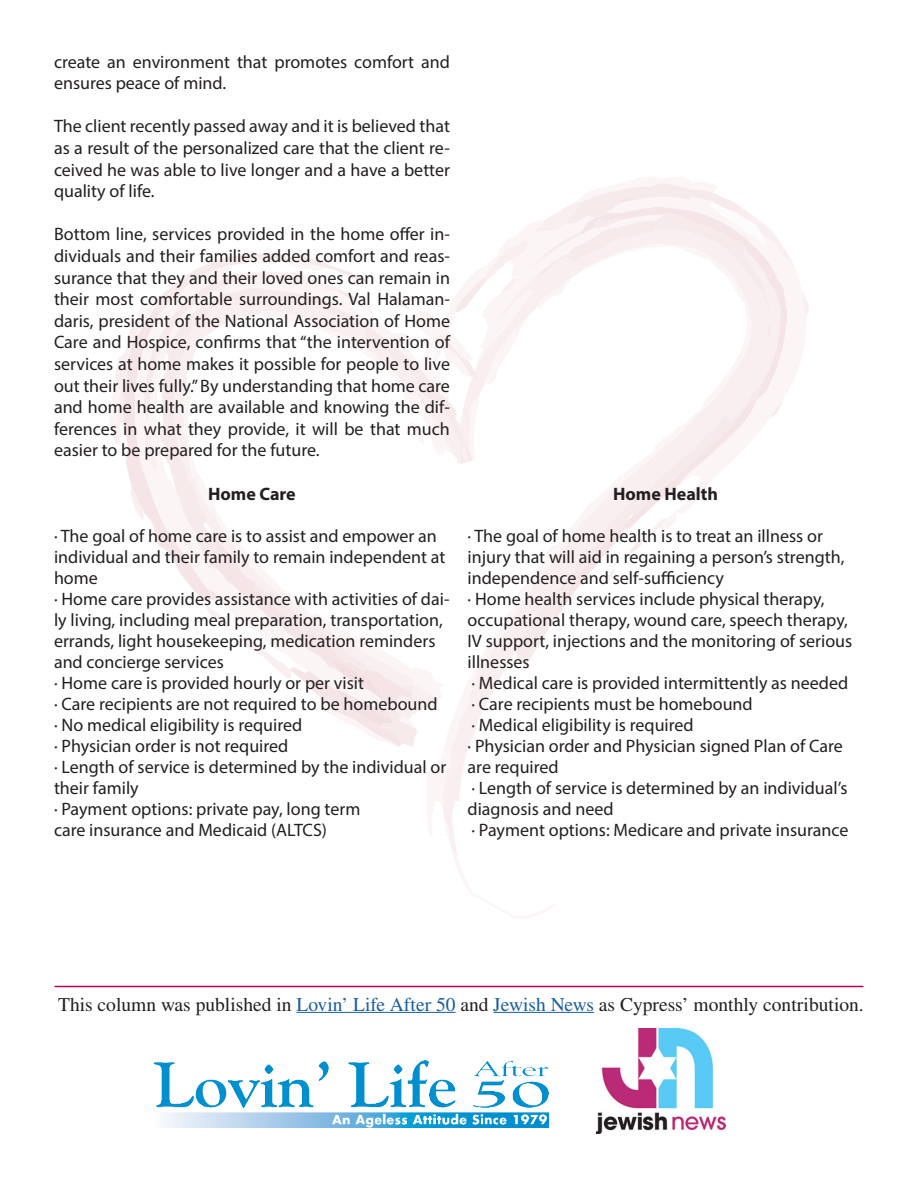
<style>
.page{position:relative;width:918px;height:1188px;background:#fff}
.page>*{position:absolute;margin:0;border:0;box-sizing:border-box;transform-origin:0 0}
.t1{font:19.5px "STIX General";color:#231f20}
.t2{font:18px/21.6px "Myriad Pro";color:#231f20}
.t3{font:700 18px "Myriad Pro";color:#231f20}
.s1{color:#175d9e}
</style>
<div class="page">
<svg style="left:802px;top:292px;width:7px;height:24px"></svg>
<svg style="left:443px;top:747px;width:26px;height:90px;fill:#fbf5f5"></svg>
<svg style="left:445px;top:821px;width:4px;height:16px"></svg>
<svg style="left:111px;top:183px;width:683px;height:564px"></svg>
<hr style="left:55px;top:986px;width:808px;height:1px;background:#b60150">
<hr style="left:296px;top:1012px;width:160px;height:1px;background:#175d9e">
<hr style="left:493px;top:1012px;width:101px;height:1px;background:#175d9e">
<img style="left:153px;top:1060px;width:396px;height:67px">
<img style="left:596px;top:1028px;width:130px;height:106px">
<p class="t2" style="left:54px;top:50px;width:398px">create an environment that promotes comfort and ensures peace of mind.</p>
<p class="t2" style="left:54px;top:115px;width:398px;text-align:justify">The client recently passed away and it is believed that as a result of the personalized care that the client re&shy;ceived he was able to live longer and a have a better quality of life.</p>
<p class="t2" style="left:54px;top:223px;width:398px;text-align:justify">Bottom line, services provided in the home offer in&shy;dividuals and their families added comfort and reas&shy;surance that they and their loved ones can remain in their most comfortable surroundings. Val Halaman&shy;daris, president of the National Association of Home Care and Hospice, confirms that “the intervention of services at home makes it possible for people to live out their lives fully.” By understanding that home care and home health are available and knowing the dif&shy;ferences in what they provide, it will be that much easier to be prepared for the future.</p>
<p class="t3" style="left:208px;top:482px;width:89px">Home Care</p>
<p class="t2" style="left:54px;top:525px;width:393px;line-height:21px">· The goal of home care is to assist and empower an individual and their family to remain independent at home</p>
<p class="t2" style="left:54px;top:588px;width:397px;line-height:21px">· Home care provides assistance with activities of dai&shy;ly living, including meal preparation, transportation, errands, light housekeeping, medication reminders and concierge services</p>
<p class="t2" style="left:54px;top:672px;width:312px">· Home care is provided hourly or per visit</p>
<p class="t2" style="left:54px;top:693px;width:385px">· Care recipients are not required to be homebound</p>
<p class="t2" style="left:54px;top:714px;width:250px">· No medical eligibility is required</p>
<p class="t2" style="left:54px;top:735px;width:236px">· Physician order is not required</p>
<p class="t2" style="left:54px;top:756px;width:394px;line-height:21px">· Length of service is determined by the individual or their family</p>
<p class="t2" style="left:54px;top:798px;width:308px">· Payment options: private pay, long term</p>
<p class="t2" style="left:54px;top:819px;width:275px">care insurance and Medicaid (ALTCS)</p>
<p class="t3" style="left:613px;top:482px;width:106px">Home Health</p>
<p class="t2" style="left:468px;top:525px;width:378px;line-height:21px">· The goal of home health is to treat an illness or injury that will aid in regaining a person’s strength, independence and self-sufficiency</p>
<p class="t2" style="left:468px;top:588px;width:386px;line-height:21px">· Home health services include physical therapy, occupational therapy, wound care, speech therapy, IV support, injections and the monitoring of serious illnesses</p>
<p class="t2" style="left:471px;top:671px;width:378px">· Medical care is provided intermittently as needed</p>
<p class="t2" style="left:471px;top:692px;width:283px">· Care recipients must be homebound</p>
<p class="t2" style="left:471px;top:713px;width:224px">· Medical eligibility is required</p>
<p class="t2" style="left:468px;top:735px;width:377px;line-height:21px">· Physician order and Physician signed Plan of Care are required</p>
<p class="t2" style="left:468px;top:777px;width:381px;line-height:21px">· Length of service is determined by an individual’s diagnosis and need</p>
<p class="t2" style="left:471px;top:818px;width:379px">· Payment options: Medicare and private insurance</p>
<p class="t1" style="left:58px;top:991px;width:807px">This column was published in <span class="s1">Lovin’ Life After 50</span> and <span class="s1">Jewish News</span> as Cypress’ monthly contribution.</p>
</div>
